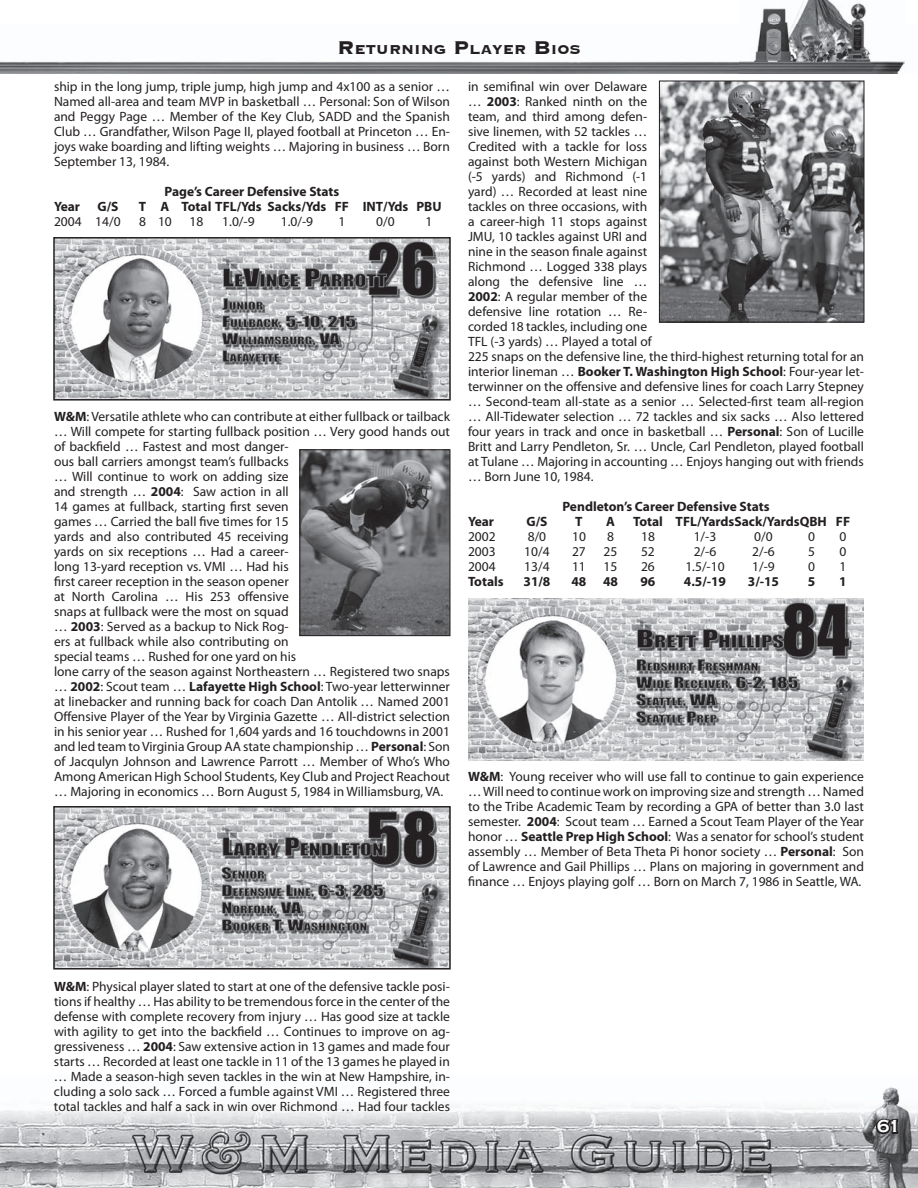
<style>
.page{position:relative;width:918px;height:1188px;background:#fff}
.page>*{position:absolute;margin:0;border:0;box-sizing:border-box;transform-origin:0 0}
.t1{font:700 18px "Copperplate Gothic";color:#fff}
.t2{font:700 16.8px "Copperplate";color:#231f20}
.t3{font:13.5px/15px "Myriad Pro";color:#231f20;text-align:justify}
.t4{font:700 13.5px "Myriad Pro";color:#231f20}
.s1{font-size:24px}
.s2{font-weight:700}
</style>
<div class="page">
<img style="left:0;top:1087px;width:918px;height:101px">
<img style="left:760px;top:0;width:106px;height:24px">
<img style="left:0;top:24px;width:905px;height:50px">
<svg style="left:874px;top:1117px;width:27px;height:19px"></svg>
<img style="left:56px;top:240px;width:392px;height:158px">
<div style="left:53px;top:237px;width:398px;height:164px;border:2px solid #231f20"></div>
<img style="left:56px;top:809px;width:392px;height:158px">
<div style="left:53px;top:806px;width:398px;height:164px;border:2px solid #231f20"></div>
<img style="left:302px;top:451px;width:146px;height:183px">
<div style="left:300px;top:449px;width:150px;height:187px;border:1px solid #231f20"></div>
<img style="left:661px;top:83px;width:201px;height:237px">
<div style="left:659px;top:81px;width:205px;height:241px;border:1px solid #231f20"></div>
<img style="left:468px;top:598px;width:396px;height:162px">
<p class="t2" style="left:337px;top:39px;width:245px"><span class="s1">R</span>ETURNING <span class="s1">P</span>LAYER <span class="s1">B</span>IOS</p>
<p class="t3" style="left:54px;top:79px;width:397px">ship in the long jump, triple jump, high jump and 4x100 as a senior … Named all-area and team MVP in basketball … Personal: Son of Wilson and Peggy Page … Member of the Key Club, SADD and the Spanish Club … Grandfather, Wilson Page II, played football at Princeton … En&shy;joys wake boarding and lifting weights … Majoring in business … Born September 13, 1984.</p>
<p class="t4" style="left:165px;top:184px;width:176px">Page’s Career Defensive Stats</p>
<p class="t4" style="left:54px;top:199px;width:28px">Year</p>
<p class="t4" style="left:98px;top:199px;width:22px">G/S</p>
<p class="t4" style="left:139px;top:199px;width:304px">T A Total TFL/Yds Sacks/Yds FF INT/Yds PBU</p>
<p class="t3" style="left:54px;top:214px;width:68px">2004 14/0</p>
<p class="t3" style="left:139px;top:214px;width:34px">8 10</p>
<p class="t3" style="left:190px;top:214px;width:15px">18</p>
<p class="t3" style="left:222px;top:214px;width:34px">1.0/-9</p>
<p class="t3" style="left:281px;top:214px;width:34px">1.0/-9</p>
<p class="t3" style="left:339px;top:214px;width:8px">1</p>
<p class="t3" style="left:376px;top:214px;width:20px">0/0</p>
<p class="t3" style="left:426px;top:214px;width:8px">1</p>
<p class="t3" style="left:54px;top:409px;width:398px;text-align:left"><span class="s2">W&amp;M</span>: Versatile athlete who can contribute at either fullback or tailback … Will compete for starting fullback position … Very good hands out of backfield … Fastest and most danger-<br>ous ball carriers amongst team’s fullbacks<br>… Will continue to work on adding size<br>and strength … <span class="s2">2004</span>: Saw action in all<br>14 games at fullback, starting first seven<br>games … Carried the ball five times for 15<br>yards and also contributed 45 receiving<br>yards on six receptions … Had a career-<br>long 13-yard reception vs. VMI … Had his<br>first career reception in the season opener<br>at North Carolina … His 253 offensive<br>snaps at fullback were the most on squad<br>… <span class="s2">2003</span>: Served as a backup to Nick Rog-<br>ers at fullback while also contributing on<br>special teams … Rushed for one yard on his<br>lone carry of the season against Northeastern … Registered two snaps … <span class="s2">2002</span>: Scout team … <span class="s2">Lafayette High School</span>: Two-year letterwinner at linebacker and running back for coach Dan Antolik … Named 2001<br>Offensive Player of the Year by Virginia Gazette … All-district selection in his senior year … Rushed for 1,604 yards and 16 touchdowns in 2001 and led team to Virginia Group AA state championship … <span class="s2">Personal</span>: Son of Jacqulyn Johnson and Lawrence Parrott … Member of Who’s Who Among American High School Students, Key Club and Project Reachout … Majoring in economics … Born August 5, 1984 in Williamsburg, VA.</p>
<p class="t3" style="left:468px;top:79px;width:398px;text-align:left">in semifinal win over Delaware<br>… <span class="s2">2003</span>: Ranked ninth on the<br>team, and third among defen-<br>sive linemen, with 52 tackles …<br>Credited with a tackle for loss<br>against both Western Michigan<br>(-5 yards) and Richmond (-1<br>yard) … Recorded at least nine<br>tackles on three occasions, with<br>a career-high 11 stops against<br>JMU, 10 tackles against URI and<br>nine in the season finale against<br>Richmond … Logged 338 plays<br>along the defensive line …<br><span class="s2">2002</span>: A regular member of the<br>defensive line rotation … Re-<br>corded 18 tackles, including one<br>TFL (-3 yards) … Played a total of<br>225 snaps on the defensive line, the third-highest returning total for an interior lineman … <span class="s2">Booker T. Washington High School</span>: Four-year let&shy;terwinner on the offensive and defensive lines for coach Larry Stepney … Second-team all-state as a senior … Selected-first team all-region … All-Tidewater selection … 72 tackles and six sacks … Also lettered four years in track and once in basketball … <span class="s2">Personal</span>: Son of Lucille Britt and Larry Pendleton, Sr. … Uncle, Carl Pendleton, played football at Tulane … Majoring in accounting … Enjoys hanging out with friends … Born June 10, 1984.</p>
<p class="t4" style="left:562px;top:499px;width:209px">Pendleton’s Career Defensive Stats</p>
<p class="t4" style="left:468px;top:514px;width:28px">Year</p>
<p class="t4" style="left:527px;top:514px;width:22px">G/S</p>
<p class="t4" style="left:575px;top:514px;width:9px">T</p>
<p class="t4" style="left:606px;top:514px;width:10px">A</p>
<p class="t4" style="left:633px;top:514px;width:219px">Total TFL/Yards Sack/Yards QBH FF</p>
<p class="t3" style="left:468px;top:529px;width:29px">2002</p>
<p class="t3" style="left:528px;top:529px;width:20px">8/0</p>
<p class="t3" style="left:572px;top:529px;width:15px">10</p>
<p class="t3" style="left:607px;top:529px;width:8px">8</p>
<p class="t3" style="left:641px;top:529px;width:15px">18</p>
<p class="t3" style="left:694px;top:529px;width:24px">1/-3</p>
<p class="t3" style="left:754px;top:529px;width:20px">0/0</p>
<p class="t3" style="left:808px;top:529px;width:8px">0</p>
<p class="t3" style="left:840px;top:529px;width:8px">0</p>
<p class="t3" style="left:468px;top:544px;width:29px">2003</p>
<p class="t3" style="left:524px;top:544px;width:27px">10/4</p>
<p class="t3" style="left:572px;top:544px;width:15px">27</p>
<p class="t3" style="left:604px;top:544px;width:15px">25</p>
<p class="t3" style="left:641px;top:544px;width:15px">52</p>
<p class="t3" style="left:694px;top:544px;width:24px">2/-6</p>
<p class="t3" style="left:752px;top:544px;width:24px">2/-6</p>
<p class="t3" style="left:808px;top:544px;width:8px">5</p>
<p class="t3" style="left:840px;top:544px;width:8px">0</p>
<p class="t3" style="left:468px;top:559px;width:29px">2004</p>
<p class="t3" style="left:524px;top:559px;width:27px">13/4</p>
<p class="t3" style="left:572px;top:559px;width:15px">11</p>
<p class="t3" style="left:604px;top:559px;width:15px">15</p>
<p class="t3" style="left:641px;top:559px;width:15px">26</p>
<p class="t3" style="left:685px;top:559px;width:41px">1.5/-10</p>
<p class="t3" style="left:752px;top:559px;width:24px">1/-9</p>
<p class="t3" style="left:808px;top:559px;width:8px">0</p>
<p class="t3" style="left:840px;top:559px;width:8px">1</p>
<p class="t4" style="left:468px;top:574px;width:37px">Totals</p>
<p class="t4" style="left:524px;top:574px;width:28px">31/8</p>
<p class="t4" style="left:572px;top:574px;width:48px">48 48</p>
<p class="t4" style="left:641px;top:574px;width:16px">96</p>
<p class="t4" style="left:684px;top:574px;width:44px">4.5/-19</p>
<p class="t4" style="left:748px;top:574px;width:33px">3/-15</p>
<p class="t4" style="left:808px;top:574px;width:9px">5</p>
<p class="t4" style="left:839px;top:574px;width:9px">1</p>
<p class="t3" style="left:468px;top:769px;width:398px"><span class="s2">W&amp;M</span>: Young receiver who will use fall to continue to gain experience … Will need to continue work on improving size and strength … Named to the Tribe Academic Team by recording a GPA of better than 3.0 last semester. <span class="s2">2004</span>: Scout team … Earned a Scout Team Player of the Year honor … <span class="s2">Seattle Prep High School</span>: Was a senator for school’s student assembly … Member of Beta Theta Pi honor society … <span class="s2">Personal</span>: Son of Lawrence and Gail Phillips … Plans on majoring in government and finance … Enjoys playing golf … Born on March 7, 1986 in Seattle, WA.</p>
<p class="t3" style="left:54px;top:979px;width:398px"><span class="s2">W&amp;M</span>: Physical player slated to start at one of the defensive tackle posi&shy;tions if healthy … Has ability to be tremendous force in the center of the defense with complete recovery from injury … Has good size at tackle with agility to get into the backfield … Continues to improve on ag&shy;gressiveness … <span class="s2">2004</span>: Saw extensive action in 13 games and made four starts … Recorded at least one tackle in 11 of the 13 games he played in … Made a season-high seven tackles in the win at New Hampshire, in&shy;cluding a solo sack … Forced a fumble against VMI … Registered three total tackles and half a sack in win over Richmond … Had four tackles</p>
<h1 class="t1" style="left:877px;top:1117px;width:26px">61</h1>
</div>
